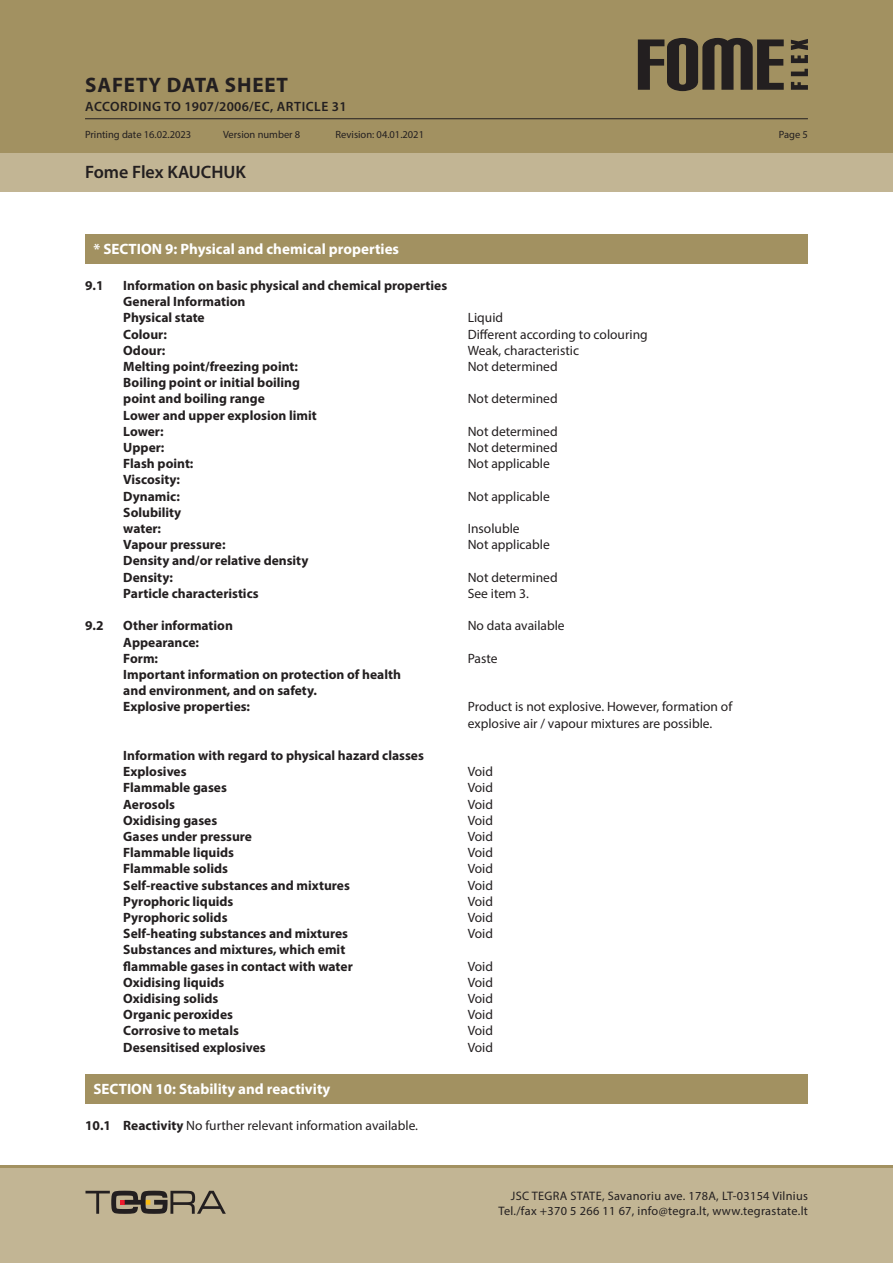
<style>
.page{position:relative;width:893px;height:1263px;background:#fff}
.page>*{position:absolute;margin:0;border:0;box-sizing:border-box;transform-origin:0 0}
.t1{font:700 21px "Myriad Pro";letter-spacing:.04em;color:#231f20}
.t2{font:600 18px "Myriad Pro";color:#231f20}
.SECTION{font:700 15px "Myriad Pro";color:#fff}
.Tekstas_paprastas{font:700 13.5px "Myriad Pro";color:#231f20}
.Tekstas_paprastas-2{font:13.5px "Myriad Pro";color:#231f20}
.Tekstas_BOLD{font:700 13.5px "Myriad Pro";color:#231f20}
._1_1_Skyrius{font:700 13.5px "Myriad Pro";color:#231f20}
._1_1_Skyrius-2{font:13.5px "Myriad Pro";color:#231f20}
.t3{font:600 13.5px "Myriad Pro";letter-spacing:.04em;color:#231f20}
.t4{font:12.3px/14.7px "Myriad Pro";letter-spacing:.025em;color:#231f20;text-align:right}
.t5{font:10.5px "Myriad Pro";color:#231f20}
.s1{font-weight:700}
</style>
<div class="page">
<div style="left:0;top:0;width:893px;height:191px;background:#a29161"></div>
<div style="left:0;top:153px;width:893px;height:38px;background:#c2b594"></div>
<div style="left:0;top:1165px;width:893px;height:98px;background:#c2b594"></div>
<hr style="left:0;top:1165px;width:893px;height:2px;background:#a29161">
<hr style="left:85px;top:118px;width:723px;height:1px;background:#231f20">
<svg style="left:791px;top:82px;width:17px;height:8px"></svg>
<svg style="left:791px;top:69px;width:17px;height:7px"></svg>
<svg style="left:791px;top:39px;width:17px;height:24px"></svg>
<svg style="left:638px;top:38px;width:146px;height:53px"></svg>
<svg style="left:85px;top:1191px;width:141px;height:23px"></svg>
<div style="left:85px;top:234px;width:723px;height:30px;background:#a29161"></div>
<div style="left:85px;top:1074px;width:723px;height:29px;background:#a29161"></div>
<h1 class="t1" style="left:85px;top:71px;width:204px">SAFETY DATA SHEET</h1>
<p class="t3" style="left:85px;top:98px;width:263px">ACCORDING TO 1907/2006/EC, ARTICLE 31</p>
<p class="t5" style="left:85px;top:128px;width:108px">Printing date 16.02.2023</p>
<p class="t5" style="left:223px;top:128px;width:79px">Version number 8</p>
<p class="t5" style="left:336px;top:128px;width:90px">Revision: 04.01.2021</p>
<p class="t5" style="left:779px;top:128px;width:31px">Page 5</p>
<h2 class="t2" style="left:85px;top:160px;width:163px">Fome Flex KAUCHUK</h2>
<p class="SECTION" style="left:94px;top:240px;width:307px">* SECTION 9: Physical and chemical properties</p>
<p class="_1_1_Skyrius" style="left:85px;top:277px;width:20px">9.1</p>
<p class="_1_1_Skyrius" style="left:123px;top:277px;width:325px">Information on basic physical and chemical properties</p>
<p class="Tekstas_BOLD" style="left:123px;top:293px;width:124px">General Information</p>
<p class="Tekstas_paprastas" style="left:123px;top:309px;width:83px">Physical state</p>
<p class="Tekstas_paprastas-2" style="left:468px;top:310px;width:37px">Liquid</p>
<p class="Tekstas_paprastas" style="left:123px;top:325px;width:45px">Colour:</p>
<p class="Tekstas_paprastas-2" style="left:468px;top:326px;width:181px">Different according to colouring</p>
<p class="Tekstas_paprastas" style="left:123px;top:341px;width:43px">Odour:</p>
<p class="Tekstas_paprastas-2" style="left:468px;top:342px;width:113px">Weak, characteristic</p>
<p class="Tekstas_paprastas" style="left:123px;top:358px;width:176px">Melting point/freezing point:</p>
<p class="Tekstas_paprastas-2" style="left:468px;top:358px;width:91px">Not determined</p>
<p class="Tekstas_paprastas" style="left:123px;top:374px;width:178px">Boiling point or initial boiling</p>
<p class="Tekstas_paprastas" style="left:123px;top:390px;width:143px">point and boiling range</p>
<p class="Tekstas_paprastas-2" style="left:468px;top:391px;width:91px">Not determined</p>
<p class="Tekstas_paprastas" style="left:123px;top:406px;width:195px">Lower and upper explosion limit</p>
<p class="Tekstas_paprastas" style="left:123px;top:422px;width:42px">Lower:</p>
<p class="Tekstas_paprastas-2" style="left:468px;top:423px;width:91px">Not determined</p>
<p class="Tekstas_paprastas" style="left:123px;top:439px;width:43px">Upper:</p>
<p class="Tekstas_paprastas-2" style="left:468px;top:439px;width:91px">Not determined</p>
<p class="Tekstas_paprastas" style="left:123px;top:455px;width:72px">Flash point:</p>
<p class="Tekstas_paprastas-2" style="left:468px;top:455px;width:84px">Not applicable</p>
<p class="Tekstas_paprastas" style="left:123px;top:471px;width:58px">Viscosity:</p>
<p class="Tekstas_paprastas" style="left:123px;top:487px;width:58px">Dynamic:</p>
<p class="Tekstas_paprastas-2" style="left:468px;top:488px;width:84px">Not applicable</p>
<p class="Tekstas_paprastas" style="left:123px;top:503px;width:60px">Solubility</p>
<p class="Tekstas_paprastas" style="left:123px;top:520px;width:39px">water:</p>
<p class="Tekstas_paprastas-2" style="left:468px;top:520px;width:53px">Insoluble</p>
<p class="Tekstas_paprastas" style="left:123px;top:536px;width:104px">Vapour pressure:</p>
<p class="Tekstas_paprastas-2" style="left:468px;top:536px;width:84px">Not applicable</p>
<p class="Tekstas_paprastas" style="left:123px;top:552px;width:187px">Density and/or relative density</p>
<p class="Tekstas_paprastas" style="left:123px;top:568px;width:51px">Density:</p>
<p class="Tekstas_paprastas-2" style="left:468px;top:569px;width:91px">Not determined</p>
<p class="Tekstas_paprastas" style="left:123px;top:584px;width:137px">Particle characteristics</p>
<p class="Tekstas_paprastas-2" style="left:468px;top:585px;width:63px">See item 3.</p>
<p class="_1_1_Skyrius" style="left:85px;top:617px;width:20px">9.2</p>
<p class="_1_1_Skyrius" style="left:123px;top:617px;width:111px">Other information</p>
<p class="_1_1_Skyrius-2" style="left:468px;top:617px;width:98px">No data available</p>
<p class="Tekstas_BOLD" style="left:123px;top:633px;width:77px">Appearance:</p>
<p class="Tekstas_paprastas" style="left:123px;top:649px;width:36px">Form:</p>
<p class="Tekstas_paprastas-2" style="left:468px;top:650px;width:31px">Paste</p>
<p class="Tekstas_BOLD" style="left:123px;top:665px;width:279px">Important information on protection of health</p>
<p class="Tekstas_BOLD" style="left:123px;top:682px;width:195px">and environment, and on safety.</p>
<p class="Tekstas_paprastas" style="left:123px;top:698px;width:128px">Explosive properties:</p>
<p class="Tekstas_paprastas-2" style="left:468px;top:698px;width:266px">Product is not explosive. However, formation of</p>
<p class="Tekstas_paprastas-2" style="left:468px;top:715px;width:246px">explosive air / vapour mixtures are possible.</p>
<p class="Tekstas_BOLD" style="left:123px;top:746px;width:302px">Information with regard to physical hazard classes</p>
<p class="Tekstas_paprastas" style="left:123px;top:763px;width:65px">Explosives</p>
<p class="Tekstas_paprastas-2" style="left:468px;top:763px;width:27px">Void</p>
<p class="Tekstas_paprastas" style="left:123px;top:779px;width:105px">Flammable gases</p>
<p class="Tekstas_paprastas-2" style="left:468px;top:779px;width:27px">Void</p>
<p class="Tekstas_paprastas" style="left:123px;top:795px;width:53px">Aerosols</p>
<p class="Tekstas_paprastas-2" style="left:468px;top:796px;width:27px">Void</p>
<p class="Tekstas_paprastas" style="left:123px;top:811px;width:95px">Oxidising gases</p>
<p class="Tekstas_paprastas-2" style="left:468px;top:812px;width:27px">Void</p>
<p class="Tekstas_paprastas" style="left:123px;top:827px;width:130px">Gases under pressure</p>
<p class="Tekstas_paprastas-2" style="left:468px;top:828px;width:27px">Void</p>
<p class="Tekstas_paprastas" style="left:123px;top:844px;width:112px">Flammable liquids</p>
<p class="Tekstas_paprastas-2" style="left:468px;top:844px;width:27px">Void</p>
<p class="Tekstas_paprastas" style="left:123px;top:860px;width:106px">Flammable solids</p>
<p class="Tekstas_paprastas-2" style="left:468px;top:860px;width:27px">Void</p>
<p class="Tekstas_paprastas" style="left:123px;top:876px;width:228px">Self-reactive substances and mixtures</p>
<p class="Tekstas_paprastas-2" style="left:468px;top:877px;width:27px">Void</p>
<p class="Tekstas_paprastas" style="left:123px;top:892px;width:112px">Pyrophoric liquids</p>
<p class="Tekstas_paprastas-2" style="left:468px;top:893px;width:27px">Void</p>
<p class="Tekstas_paprastas" style="left:123px;top:908px;width:106px">Pyrophoric solids</p>
<p class="Tekstas_paprastas-2" style="left:468px;top:909px;width:27px">Void</p>
<p class="Tekstas_paprastas" style="left:123px;top:925px;width:226px">Self-heating substances and mixtures</p>
<p class="Tekstas_paprastas-2" style="left:468px;top:925px;width:27px">Void</p>
<p class="Tekstas_paprastas" style="left:123px;top:941px;width:223px">Substances and mixtures, which emit</p>
<p class="Tekstas_paprastas" style="left:123px;top:957px;width:231px">flammable gases in contact with water</p>
<p class="Tekstas_paprastas-2" style="left:468px;top:958px;width:27px">Void</p>
<p class="Tekstas_paprastas" style="left:123px;top:973px;width:102px">Oxidising liquids</p>
<p class="Tekstas_paprastas-2" style="left:468px;top:974px;width:27px">Void</p>
<p class="Tekstas_paprastas" style="left:123px;top:989px;width:97px">Oxidising solids</p>
<p class="Tekstas_paprastas-2" style="left:468px;top:990px;width:27px">Void</p>
<p class="Tekstas_paprastas" style="left:123px;top:1006px;width:111px">Organic peroxides</p>
<p class="Tekstas_paprastas-2" style="left:468px;top:1006px;width:27px">Void</p>
<p class="Tekstas_paprastas" style="left:123px;top:1022px;width:117px">Corrosive to metals</p>
<p class="Tekstas_paprastas-2" style="left:468px;top:1022px;width:27px">Void</p>
<p class="Tekstas_paprastas" style="left:123px;top:1038px;width:144px">Desensitised explosives</p>
<p class="Tekstas_paprastas-2" style="left:468px;top:1039px;width:27px">Void</p>
<p class="SECTION" style="left:94px;top:1079px;width:238px">SECTION 10: Stability and reactivity</p>
<p class="_1_1_Skyrius-2" style="left:85px;top:1117px;width:334px"><span class="s1">10.1 Reactivity</span> No further relevant information available.</p>
<p class="t4" style="left:498px;top:1188px;width:311px">JSC TEGRA STATE, Savanoriu ave. 178A, LT-03154 Vilnius<br>Tel./fax +370 5 266 11 67, info@tegra.lt, www.tegrastate.lt</p>
</div>
